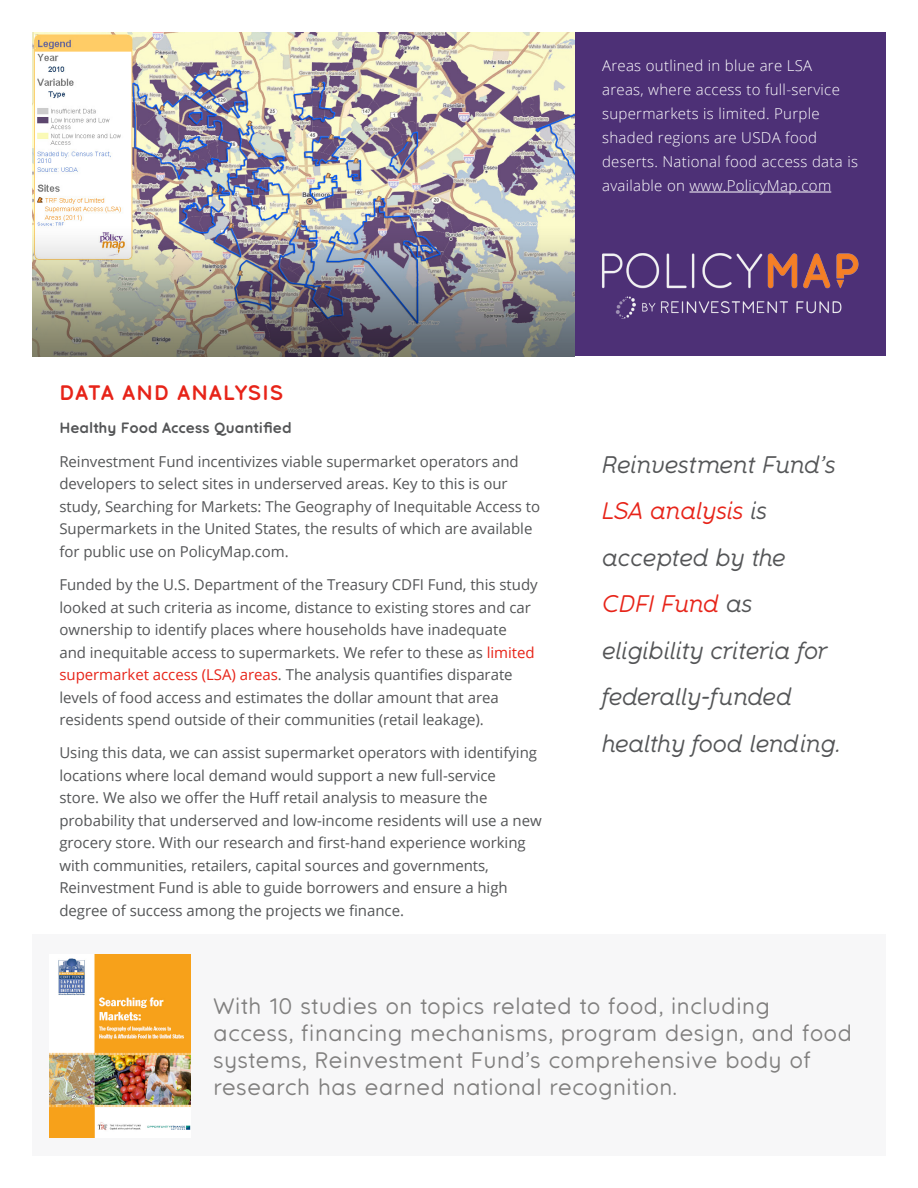
<style>
.page{position:relative;width:918px;height:1188px;background:#fff}
.page>*{position:absolute;margin:0;border:0;box-sizing:border-box;transform-origin:0 0}
.Cover_Subtitle{font:italic 24px/46.5px "Reinvestment";letter-spacing:-.005em;color:#545557}
.t1{font:22.5px/27px "Reinvestment";letter-spacing:.03em;color:#6b6a69}
.Heading__red{font:700 21px "Reinvestment";letter-spacing:.06em;color:#e72419}
.Body_Text{font:15px/22.5px "Open Sans";letter-spacing:-.005em;color:#545557}
.normal_paragraph{font:300 15px/24px "Open Sans";letter-spacing:.02em;color:#fff}
.Smaller_Intro{font:700 15px "Reinvestment";letter-spacing:-.005em;color:#545557}
.s1{color:#e72419}
</style>
<div class="page">
<img style="left:32px;top:32px;width:543px;height:152px">
<img style="left:32px;top:184px;width:543px;height:172px">
<div style="left:575px;top:32px;width:311px;height:324px;background:#4d3076"></div>
<hr style="left:689px;top:192px;width:142px;height:1px;background:#fff">
<img style="left:602px;top:253px;width:257px;height:66px">
<div style="left:32px;top:934px;width:854px;height:222px;background:#f7f7f8"></div>
<img style="left:50px;top:955px;width:141px;height:182px">
<p class="normal_paragraph" style="left:602px;top:53px;width:257px">Areas outlined in blue are LSA<br>areas, where access to full-service supermarkets is limited. Purple shaded regions are USDA food deserts. National food access data is available on www.PolicyMap.com</p>
<p class="Heading__red" style="left:60px;top:379px;width:225px">DATA AND ANALYSIS</p>
<p class="Smaller_Intro" style="left:59px;top:418px;width:234px">Healthy Food Access Quantified</p>
<p class="Body_Text" style="left:59px;top:450px;width:482px">Reinvestment Fund incentivizes viable supermarket operators and developers to select sites in underserved areas. Key to this is our study, Searching for Markets: The Geography of Inequitable Access to Supermarkets in the United States, the results of which are available for public use on PolicyMap.com.</p>
<p class="Body_Text" style="left:59px;top:573px;width:480px">Funded by the U.S. Department of the Treasury CDFI Fund, this study looked at such criteria as income, distance to existing stores and car ownership to identify places where households have inadequate<br>and inequitable access to supermarkets. We refer to these as <span class="s1">limited supermarket access (LSA) areas</span>. The analysis quantifies disparate levels of food access and estimates the dollar amount that area residents spend outside of their communities (retail leakage).</p>
<p class="Body_Text" style="left:59px;top:741px;width:484px">Using this data, we can assist supermarket operators with identifying locations where local demand would support a new full-service<br>store. We also we offer the Huff retail analysis to measure the probability that underserved and low-income residents will use a new grocery store. With our research and first-hand experience working with communities, retailers, capital sources and governments, Reinvestment Fund is able to guide borrowers and ensure a high degree of success among the projects we finance.</p>
<p class="Cover_Subtitle" style="left:602px;top:442px;width:240px">Reinvestment Fund’s<br><span class="s1">LSA analysis</span> is accepted by the<br><span class="s1">CDFI Fund</span> as eligibility criteria for federally-funded healthy food lending.</p>
<h2 class="t1" style="left:214px;top:993px;width:640px">With 10 studies on topics related to food, including access, financing mechanisms, program design, and food systems, Reinvestment Fund’s comprehensive body of research has earned national recognition.</h2>
</div>
